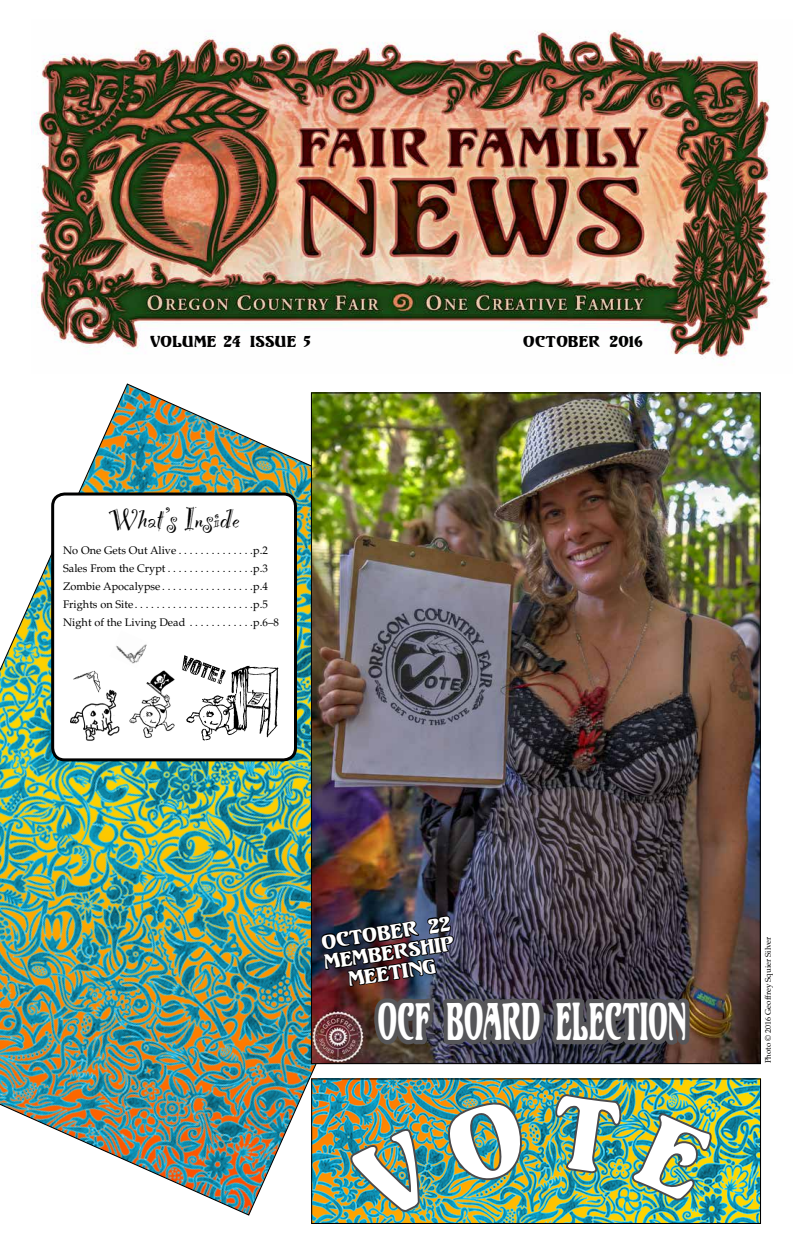
<style>
.page{position:relative;width:810px;height:1260px;background:#fff}
.page>*{position:absolute;margin:0;border:0;box-sizing:border-box;transform-origin:0 0}
.t1{font:47px "Orpheus";color:#fff;scale:.5 1}
.t2{font:34px "Party Let Plain";color:#000}
.t3{font:18px/20px "Orpheus";color:#fff;text-align:center}
.t4{font:14px "Orpheus";letter-spacing:.015em;color:#000}
.t5{font:11px/18px "Palatino LT Std";color:#000}
.t6{font:8px "Palatino LT Std";color:#000}
</style>
<div class="page">
<img style="left:0;top:383px;width:321px;height:833px">
<img style="left:32px;top:30px;width:739px;height:335px">
<img style="left:313px;top:394px;width:446px;height:668px">
<img style="left:313px;top:1080px;width:446px;height:142px">
<div style="left:53px;top:494px;width:243px;height:266px;background:#fff;border-radius:12px"></div>
<div style="left:51px;top:493px;width:246px;height:268px;border:3px solid #000;border-radius:12px"></div>
<img style="left:129px;top:670px;width:46px;height:68px">
<img style="left:116px;top:644px;width:31px;height:20px">
<img style="left:71px;top:670px;width:49px;height:71px">
<img style="left:182px;top:655px;width:97px;height:86px">
<img style="left:321px;top:899px;width:393px;height:325px">
<p class="t4" style="left:150px;top:331px;width:162px">VOLUME 24 ISSUE 5</p>
<p class="t4" style="left:523px;top:331px;width:121px">OCTOBER 2016</p>
<h2 class="t2" style="left:108px;top:496px;width:133px">What’s Inside</h2>
<p class="t5" style="left:63px;top:542px;width:217px">No One Gets Out Alive . . . . . . . . . . . . . p.2<br>Sales From the Crypt . . . . . . . . . . . . . . . p.3<br>Zombie Apocalypse . . . . . . . . . . . . . . . . p.4<br>Frights on Site . . . . . . . . . . . . . . . . . . . . . p.5<br>Night of the Living Dead . . . . . . . . . . . p.6–8</p>
<h3 class="t3" style="left:320px;top:931px;width:133px;rotate:-8deg">OCTOBER 22<br>MEMBERSHIP<br>MEETING</h3>
<h1 class="t1" style="left:378px;top:987px;width:618px">OCF BOARD ELECTION</h1>
<p class="t6" style="left:763px;top:1063px;width:128px;rotate:-90deg">Photo © 2016 Geoffrey Squier Silver</p>
</div>
